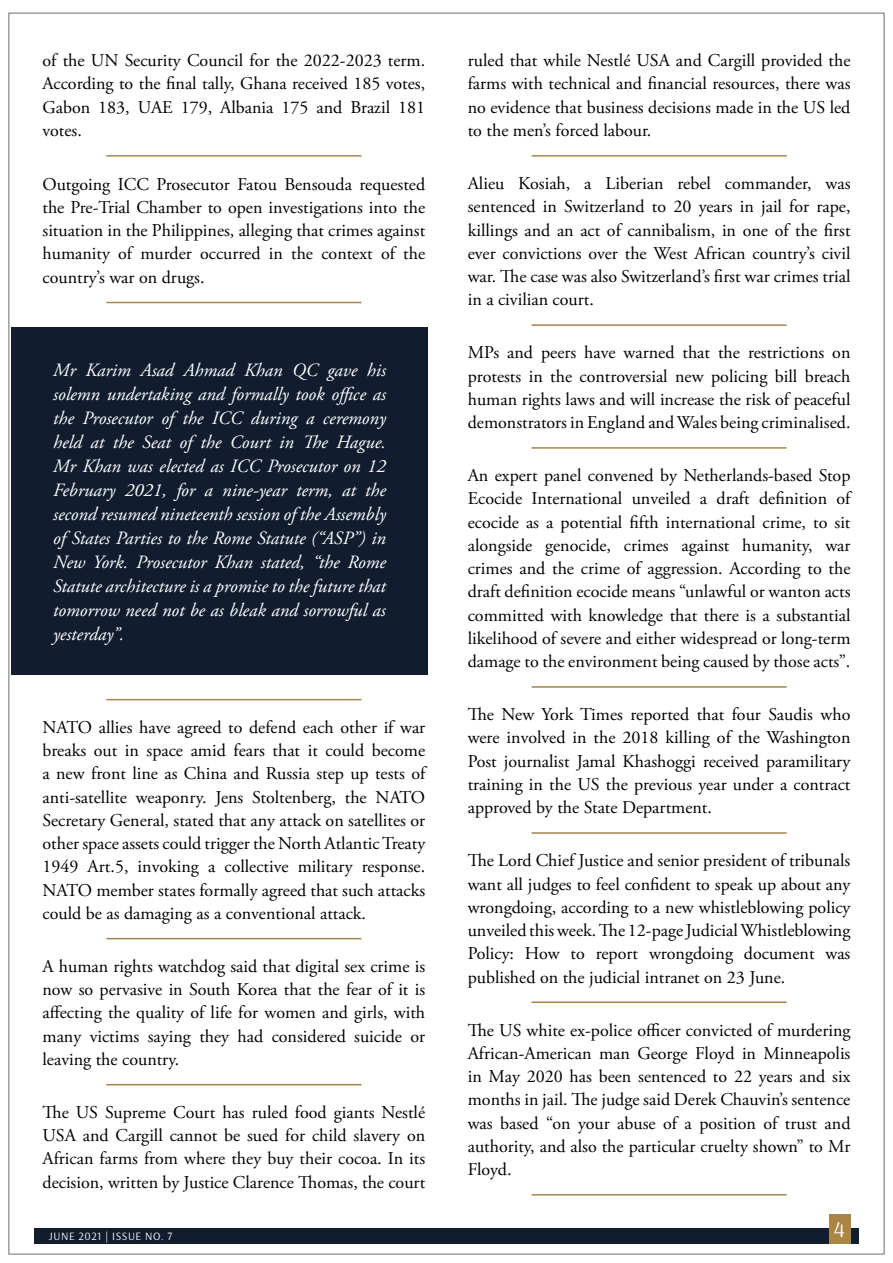
<style>
.page{position:relative;width:893px;height:1263px;background:#fff}
.page>*{position:absolute;margin:0;border:0;box-sizing:border-box;transform-origin:0 0}
.t1{font:22.5px "Arsenal";color:#fff}
.t2{font:italic 18.75px/24px "Adobe Garamond Pro";color:#fff;text-align:justify}
.t3{font:18px/23.2px "Adobe Garamond Pro";color:#000;text-align:justify}
.t4{font:11.25px "Arsenal";letter-spacing:.05em;color:#fff}
</style>
<div class="page">
<div style="left:34px;top:1228px;width:825px;height:16px;background:#111d2f"></div>
<div style="left:829px;top:1214px;width:21px;height:30px;background:#ab8542"></div>
<div style="left:11px;top:327px;width:417px;height:348px;background:#111d2f"></div>
<hr style="left:106px;top:155px;width:255px;height:2px;background:#a5854a">
<hr style="left:106px;top:302px;width:255px;height:1px;background:#a5854a">
<hr style="left:531px;top:155px;width:256px;height:2px;background:#a5854a">
<hr style="left:531px;top:324px;width:256px;height:2px;background:#a5854a">
<hr style="left:531px;top:447px;width:256px;height:2px;background:#a5854a">
<hr style="left:531px;top:686px;width:256px;height:2px;background:#a5854a">
<hr style="left:531px;top:832px;width:256px;height:2px;background:#a5854a">
<hr style="left:531px;top:1001px;width:256px;height:2px;background:#a5854a">
<hr style="left:531px;top:1194px;width:256px;height:1px;background:#a5854a">
<hr style="left:106px;top:699px;width:255px;height:1px;background:#a5854a">
<hr style="left:106px;top:938px;width:255px;height:1px;background:#a5854a">
<hr style="left:106px;top:1084px;width:255px;height:1px;background:#a5854a">
<p class="t3" style="left:43px;top:50px;width:384px">of the UN Security Council for the 2022-2023 term.<br>According to the final tally, Ghana received 185 votes, Gabon 183, UAE 179, Albania 175 and Brazil 181 votes.</p>
<p class="t3" style="left:43px;top:173px;width:384px">Outgoing ICC Prosecutor Fatou Bensouda requested the Pre-Trial Chamber to open investigations into the situation in the Philippines, alleging that crimes against humanity of murder occurred in the context of the country’s war on drugs.</p>
<p class="t2" style="left:53px;top:358px;width:334px">Mr Karim Asad Ahmad Khan QC gave his solemn undertaking and formally took office as the Prosecutor of the ICC during a ceremony held at the Seat of the Court in The Hague.<br>Mr Khan was elected as ICC Prosecutor on 12<br>February 2021, for a nine-year term, at the second resumed nineteenth session of the Assembly of States Parties to the Rome Statute (“ASP”) in New York. Prosecutor Khan stated, “the Rome Statute architecture is a promise to the future that tomorrow need not be as bleak and sorrowful as yesterday”.</p>
<p class="t3" style="left:43px;top:716px;width:384px">NATO allies have agreed to defend each other if war breaks out in space amid fears that it could become a new front line as China and Russia step up tests of anti-satellite weaponry. Jens Stoltenberg, the NATO Secretary General, stated that any attack on satellites or other space assets could trigger the North Atlantic Treaty 1949 Art.5, invoking a collective military response.<br>NATO member states formally agreed that such attacks could be as damaging as a conventional attack.</p>
<p class="t3" style="left:43px;top:955px;width:384px">A human rights watchdog said that digital sex crime is now so pervasive in South Korea that the fear of it is affecting the quality of life for women and girls, with many victims saying they had considered suicide or leaving the country.</p>
<p class="t3" style="left:43px;top:1101px;width:384px">The US Supreme Court has ruled food giants Nestlé USA and Cargill cannot be sued for child slavery on African farms from where they buy their cocoa. In its decision, written by Justice Clarence Thomas, the court</p>
<p class="t4" style="left:49px;top:1229px;width:125px">JUNE 2021 | ISSUE NO. 7</p>
<p class="t3" style="left:468px;top:50px;width:384px">ruled that while Nestlé USA and Cargill provided the farms with technical and financial resources, there was no evidence that business decisions made in the US led to the men’s forced labour.</p>
<p class="t3" style="left:468px;top:172px;width:384px">Alieu Kosiah, a Liberian rebel commander, was sentenced in Switzerland to 20 years in jail for rape, killings and an act of cannibalism, in one of the first ever convictions over the West African country’s civil war. The case was also Switzerland’s first war crimes trial in a civilian court.</p>
<p class="t3" style="left:468px;top:342px;width:384px">MPs and peers have warned that the restrictions on protests in the controversial new policing bill breach human rights laws and will increase the risk of peaceful demonstrators in England and Wales being criminalised.</p>
<p class="t3" style="left:468px;top:464px;width:384px">An expert panel convened by Netherlands-based Stop Ecocide International unveiled a draft definition of ecocide as a potential fifth international crime, to sit alongside genocide, crimes against humanity, war crimes and the crime of aggression. According to the draft definition ecocide means “unlawful or wanton acts committed with knowledge that there is a substantial likelihood of severe and either widespread or long-term damage to the environment being caused by those acts”.</p>
<p class="t3" style="left:468px;top:703px;width:384px">The New York Times reported that four Saudis who were involved in the 2018 killing of the Washington Post journalist Jamal Khashoggi received paramilitary training in the US the previous year under a contract approved by the State Department.</p>
<p class="t3" style="left:468px;top:849px;width:384px">The Lord Chief Justice and senior president of tribunals want all judges to feel confident to speak up about any wrongdoing, according to a new whistleblowing policy unveiled this week. The 12-page Judicial Whistleblowing Policy: How to report wrongdoing document was published on the judicial intranet on 23 June.</p>
<p class="t3" style="left:468px;top:1019px;width:384px">The US white ex-police officer convicted of murdering African-American man George Floyd in Minneapolis in May 2020 has been sentenced to 22 years and six months in jail. The judge said Derek Chauvin’s sentence was based “on your abuse of a position of trust and authority, and also the particular cruelty shown” to Mr Floyd.</p>
<p class="t1" style="left:834px;top:1215px;width:13px">4</p>
</div>
